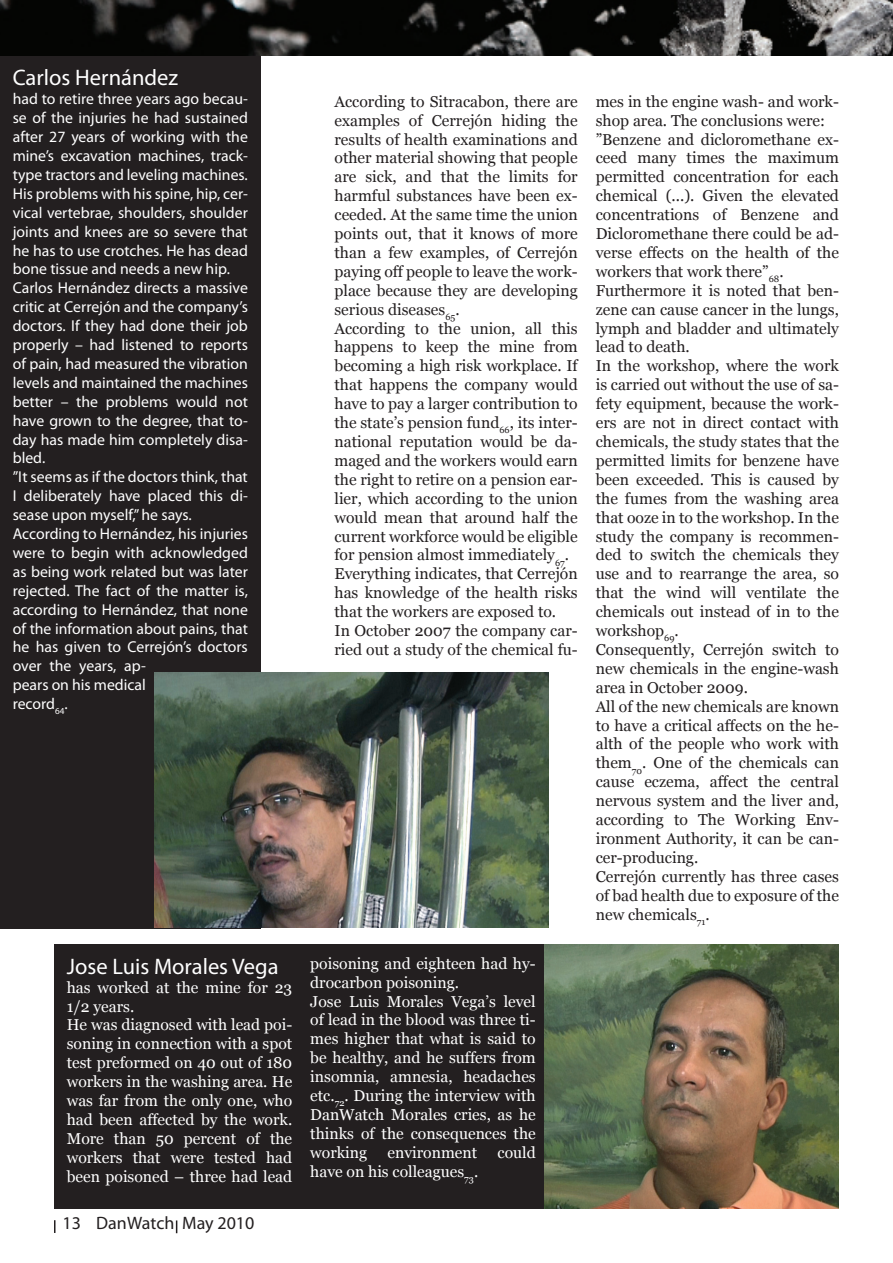
<style>
.page{position:relative;width:893px;height:1263px;background:#fff}
.page>*{position:absolute;margin:0;border:0;box-sizing:border-box;transform-origin:0 0}
.t1{font:22.5px "Myriad Pro";color:#fff}
.t2{font:18px "Myriad Pro";color:#231f20}
.t3{font:15.75px/18.9px "Georgia";color:#231f20}
.t4{font:15.75px/18.9px "Myriad Pro";color:#fff}
.t5{font:15.75px/18.9px "Georgia";color:#fff}
</style>
<div class="page">
<div style="left:0;top:56px;width:261px;height:873px;background:#231f20"></div>
<div style="left:54px;top:944px;width:495px;height:265px;background:#231f20"></div>
<svg style="left:54px;top:1220px;width:2px;height:13px"></svg>
<svg style="left:176px;top:1220px;width:1px;height:13px"></svg>
<img style="left:154px;top:673px;width:395px;height:254px">
<img style="left:544px;top:944px;width:295px;height:265px">
<img style="left:0;top:0;width:893px;height:56px">
<h1 class="t1" style="left:13px;top:64px;width:167px">Carlos Hernández</h1>
<p class="t4" style="left:13px;top:89px;width:237px">had to retire three years ago becau&shy;se of the injuries he had sustained after 27 years of working with the mine’s excavation machines, track&shy;type tractors and leveling machines.<br>His problems with his spine, hip, cer&shy;vical vertebrae, shoulders, shoulder joints and knees are so severe that he has to use crotches. He has dead bone tissue and needs a new hip.<br>Carlos Hernández directs a massive critic at Cerrejón and the company’s doctors. If they had done their job properly – had listened to reports of pain, had measured the vibration levels and maintained the machines better – the problems would not have grown to the degree, that to&shy;day has made him completely disa&shy;bled.<br>”It seems as if the doctors think, that<br>I deliberately have placed this di&shy;sease upon myself,” he says.<br>According to Hernández, his injuries were to begin with acknowledged as being work related but was later rejected. The fact of the matter is, according to Hernández, that none of the information about pains, that he has given to Cerrejón’s doctors over the years, ap-<br>pears on his medical<br>record<sub>64</sub>.</p>
<h1 class="t1" style="left:67px;top:952px;width:213px">Jose Luis Morales Vega</h1>
<p class="t5" style="left:67px;top:978px;width:227px">has worked at the mine for 23<br>1/2 years.<br>He was diagnosed with lead poi&shy;soning in connection with a spot test preformed on 40 out of 180 workers in the washing area. He was far from the only one, who had been affected by the work.<br>More than 50 percent of the workers that were tested had been poisoned – three had lead</p>
<p class="t2" style="left:63px;top:1212px;width:193px">13 Danwatch May 2010</p>
<p class="t3" style="left:334px;top:92px;width:245px">According to Sitracabon, there are examples of Cerrejón hiding the results of health examinations and other material showing that people are sick, and that the limits for harmful substances have been ex&shy;ceeded. At the same time the union points out, that it knows of more than a few examples, of Cerrejón paying off people to leave the work&shy;place because they are developing serious diseases<sub>65</sub>.<br>According to the union, all this happens to keep the mine from becoming a high risk workplace. If that happens the company would have to pay a larger contribution to the state’s pension fund<sub>66</sub>, its inter&shy;national reputation would be da&shy;maged and the workers would earn the right to retire on a pension ear&shy;lier, which according to the union would mean that around half the current workforce would be eligible for pension almost immediately<sub>67</sub>.<br>Everything indicates, that Cerrejón has knowledge of the health risks that the workers are exposed to.<br>In October 2007 the company car&shy;ried out a study of the chemical fu-</p>
<p class="t3" style="left:596px;top:92px;width:245px">mes in the engine wash- and work&shy;shop area. The conclusions were: ”Benzene and dicloromethane ex&shy;ceed many times the maximum permitted concentration for each chemical (...). Given the elevated concentrations of Benzene and<br>Dicloromethane there could be ad&shy;verse effects on the health of the workers that work there”<sub>68</sub>.<br>Furthermore it is noted that ben&shy;zene can cause cancer in the lungs, lymph and bladder and ultimately lead to death.<br>In the workshop, where the work is carried out without the use of sa&shy;fety equipment, because the work&shy;ers are not in direct contact with chemicals, the study states that the permitted limits for benzene have been exceeded. This is caused by the fumes from the washing area that ooze in to the workshop. In the study the company is recommen&shy;ded to switch the chemicals they use and to rearrange the area, so that the wind will ventilate the chemicals out instead of in to the workshop<sub>69</sub>.<br>Consequently, Cerrejón switch to new chemicals in the engine-wash area in October 2009.<br>All of the new chemicals are known to have a critical affects on the he&shy;alth of the people who work with them<sub>70</sub>. One of the chemicals can cause eczema, affect the central nervous system and the liver and, according to The Working Env&shy;ironment Authority, it can be can&shy;cer-producing.<br>Cerrejón currently has three cases of bad health due to exposure of the new chemicals<sub>71</sub>.</p>
<p class="t5" style="left:310px;top:954px;width:227px">poisoning and eighteen had hy&shy;drocarbon poisoning.<br>Jose Luis Morales Vega’s level of lead in the blood was three ti&shy;mes higher that what is said to be healthy, and he suffers from insomnia, amnesia, headaches etc.<sub>72</sub>. During the interview with<br>DanWatch Morales cries, as he thinks of the consequences the working</p>
<p class="t5" style="left:387px;top:1143px;width:91px">environment</p>
<p class="t5" style="left:498px;top:1143px;width:40px">could</p>
<p class="t5" style="left:310px;top:1162px;width:169px">have on his colleagues<sub>73</sub>.</p>
</div>
